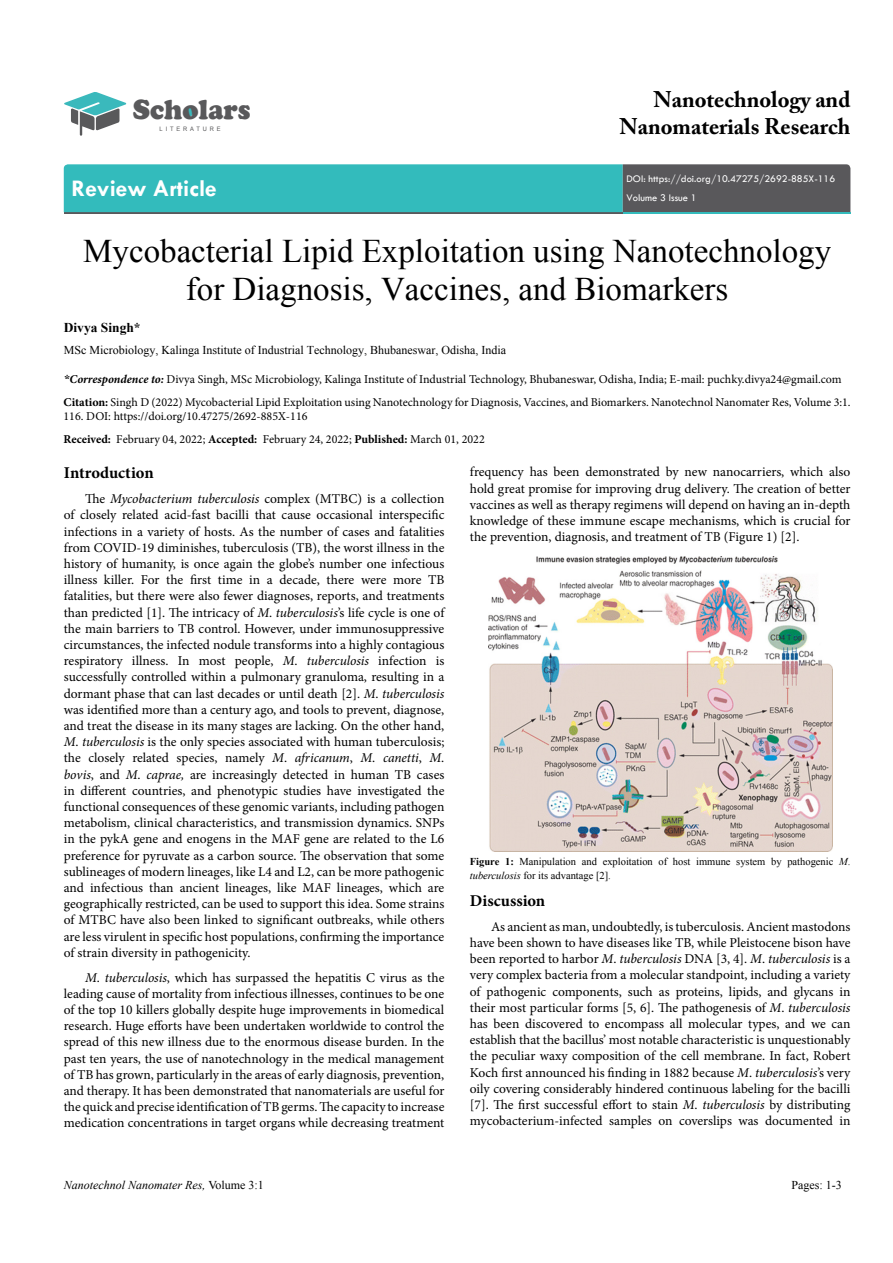
<style>
.page{position:relative;width:893px;height:1263px;background:#fff}
.page>*{position:absolute;margin:0;border:0;box-sizing:border-box;transform-origin:0 0}
.t1{font:33px/37.5px "Times New Roman";color:#000;text-align:center}
.t2{font:900 28.65px "Cooper";color:#59595b;scale:.94 1}
.t3{font:700 24px "Tw Cen";color:#fff}
.t4{font:700 22.5px/27px "Adobe Caslon Pro";color:#000;text-align:right}
.t5{font:700 16.5px "Minion Pro";color:#000}
.t6{font:13.5px/16.2px "Minion Pro";color:#000;text-align:justify}
.t7{font:700 13.5px "Times New Roman";color:#000}
.t8{font:12px/23px "Minion Pro";color:#000}
.t9{font:12px "Times New Roman";color:#000}
.t10{font:italic 12px "Times New Roman";color:#000}
.t11{font:10.5px/13.5px "Times New Roman";color:#000}
.t12{font:10.5px/18.6px "Tw Cen";color:#fff}
.t13{font:6.15px "Arial";letter-spacing:.5em;color:#59595b;scale:.94 1}
.s1{font-family:"Times New Roman";font-weight:700;font-style:italic}
.s2{font-weight:700;font-style:italic}
.s3{font-weight:700}
.s4{font-style:italic}
.s5{font-style:normal}
</style>
<div class="page">
<svg style="left:64px;top:164px;width:786px;height:49px;background:#3f9ea0"></svg>
<svg style="left:64px;top:92px;width:63px;height:44px"></svg>
<div style="left:185px;top:108px;width:8px;height:9px;background:#3ab9bc;border-radius:50%"></div>
<img style="left:488px;top:557px;width:344px;height:294px">
<h2 class="t2" style="left:133px;top:93px;width:127px">Scholars</h2>
<p class="t13" style="left:160px;top:124px;width:66px">LITERATURE</p>
<h3 class="t4" style="left:620px;top:86px;width:232px">Nanotechnology and<br>Nanomaterials Research</h3>
<h3 class="t3" style="left:71px;top:174px;width:147px">Review Article</h3>
<p class="t12" style="left:627px;top:170px;width:210px">DOI: https://doi.org/10.47275/2692-885X-116<br>Volume 3 Issue 1</p>
<h1 class="t1" style="left:83px;top:232px;width:749px">Mycobacterial Lipid Exploitation using Nanotechnology for Diagnosis, Vaccines, and Biomarkers</h1>
<p class="t7" style="left:64px;top:318px;width:78px">Divya Singh*</p>
<p class="t9" style="left:64px;top:342px;width:444px">MSc Microbiology, Kalinga Institute of Industrial Technology, Bhubaneswar, Odisha, India</p>
<p class="t8" style="left:64px;top:367px;width:789px"><span class="s1">*</span><span class="s2">Correspondence to:</span> Divya Singh, MSc Microbiology, Kalinga Institute of Industrial Technology, Bhubaneswar, Odisha, India; E-mail: puchky.divya24@gmail.com<br><span class="s3">Citation:</span> Singh D (2022) Mycobacterial Lipid Exploitation using Nanotechnology for Diagnosis, Vaccines, and Biomarkers. Nanotechnol Nanomater Res, Volume 3:1.</p>
<p class="t8" style="left:64px;top:405px;width:423px">116. DOI: https://doi.org/10.47275/2692-885X-116<br><span class="s3">Received:</span> February 04, 2022; <span class="s3">Accepted:</span> February 24, 2022; <span class="s3">Published:</span> March 01, 2022</p>
<p class="t6" style="left:470px;top:464px;width:382px">frequency has been demonstrated by new nanocarriers, which also hold great promise for improving drug delivery. The creation of better vaccines as well as therapy regimens will depend on having an in-depth knowledge of these immune escape mechanisms, which is crucial for the prevention, diagnosis, and treatment of TB (Figure 1) [2].</p>
<p class="t5" style="left:64px;top:462px;width:91px">Introduction</p>
<p class="t6" style="left:64px;top:491px;width:382px;text-indent:21px">The <span class="s4">Mycobacterium tuberculosis</span> complex (MTBC) is a collection of closely related acid-fast bacilli that cause occasional interspecific infections in a variety of hosts. As the number of cases and fatalities from COVID-19 diminishes, tuberculosis (TB), the worst illness in the history of humanity, is once again the globe’s number one infectious illness killer. For the first time in a decade, there were more TB fatalities, but there were also fewer diagnoses, reports, and treatments than predicted [1]. The intricacy of <span class="s4">M</span>. <span class="s4">tuberculosis</span>’s life cycle is one of the main barriers to TB control. However, under immunosuppressive circumstances, the infected nodule transforms into a highly contagious respiratory illness. In most people, <span class="s4">M</span>. <span class="s4">tuberculosis</span> infection is successfully controlled within a pulmonary granuloma, resulting in a dormant phase that can last decades or until death [2]. <span class="s4">M</span>. <span class="s4">tuberculosis </span>was identified more than a century ago, and tools to prevent, diagnose, and treat the disease in its many stages are lacking. On the other hand, <span class="s4">M</span>. <span class="s4">tuberculosis</span> is the only species associated with human tuberculosis; the closely related species, namely <span class="s4">M</span>. <span class="s4">africanum</span>, <span class="s4">M</span>. <span class="s4">canetti</span>, <span class="s4">M</span>. <span class="s4">bovis</span>, and <span class="s4">M</span>. <span class="s4">caprae,</span> are increasingly detected in human TB cases in different countries, and phenotypic studies have investigated the functional consequences of these genomic variants, including pathogen metabolism, clinical characteristics, and transmission dynamics. SNPs in the pykA gene and enogens in the MAF gene are related to the L6 preference for pyruvate as a carbon source. The observation that some sublineages of modern lineages, like L4 and L2, can be more pathogenic and infectious than ancient lineages, like MAF lineages, which are geographically restricted, can be used to support this idea. Some strains of MTBC have also been linked to significant outbreaks, while others are less virulent in specific host populations, confirming the importance of strain diversity in pathogenicity.</p>
<p class="t6" style="left:64px;top:969px;width:382px;text-indent:21px"><span class="s4">M</span>. <span class="s4">tuberculosis</span>, which has surpassed the hepatitis C virus as the leading cause of mortality from infectious illnesses, continues to be one of the top 10 killers globally despite huge improvements in biomedical research. Huge efforts have been undertaken worldwide to control the spread of this new illness due to the enormous disease burden. In the past ten years, the use of nanotechnology in the medical management of TB has grown, particularly in the areas of early diagnosis, prevention, and therapy. It has been demonstrated that nanomaterials are useful for the quick and precise identification of TB germs. The capacity to increase medication concentrations in target organs while decreasing treatment</p>
<p class="t11" style="left:470px;top:855px;width:382px"><span class="s3">Figure 1:</span> Manipulation and exploitation of host immune system by pathogenic <span class="s4">M</span>. <span class="s4">tuberculosis</span> for its advantage [2].</p>
<p class="t5" style="left:470px;top:889px;width:77px">Discussion</p>
<p class="t6" style="left:470px;top:918px;width:382px;text-indent:21px">As ancient as man, undoubtedly, is tuberculosis. Ancient mastodons have been shown to have diseases like TB, while Pleistocene bison have been reported to harbor <span class="s4">M</span>. <span class="s4">tuberculosis</span> DNA [3, 4]. <span class="s4">M</span>. <span class="s4">tuberculosis</span> is a very complex bacteria from a molecular standpoint, including a variety of pathogenic components, such as proteins, lipids, and glycans in their most particular forms [5, 6]. The pathogenesis of <span class="s4">M</span>. <span class="s4">tuberculosis </span>has been discovered to encompass all molecular types, and we can establish that the bacillus’ most notable characteristic is unquestionably the peculiar waxy composition of the cell membrane. In fact, Robert Koch first announced his finding in 1882 because <span class="s4">M</span>. <span class="s4">tuberculosis</span>’s very oily covering considerably hindered continuous labeling for the bacilli [7]. The first successful effort to stain <span class="s4">M</span>. <span class="s4">tuberculosis</span> by distributing mycobacterium-infected samples on coverslips was documented in</p>
<p class="t10" style="left:64px;top:1177px;width:202px">Nanotechnol Nanomater Res, <span class="s5">Volume 3:1</span></p>
<p class="t9" style="left:791px;top:1177px;width:52px">Pages: 1-3</p>
</div>
